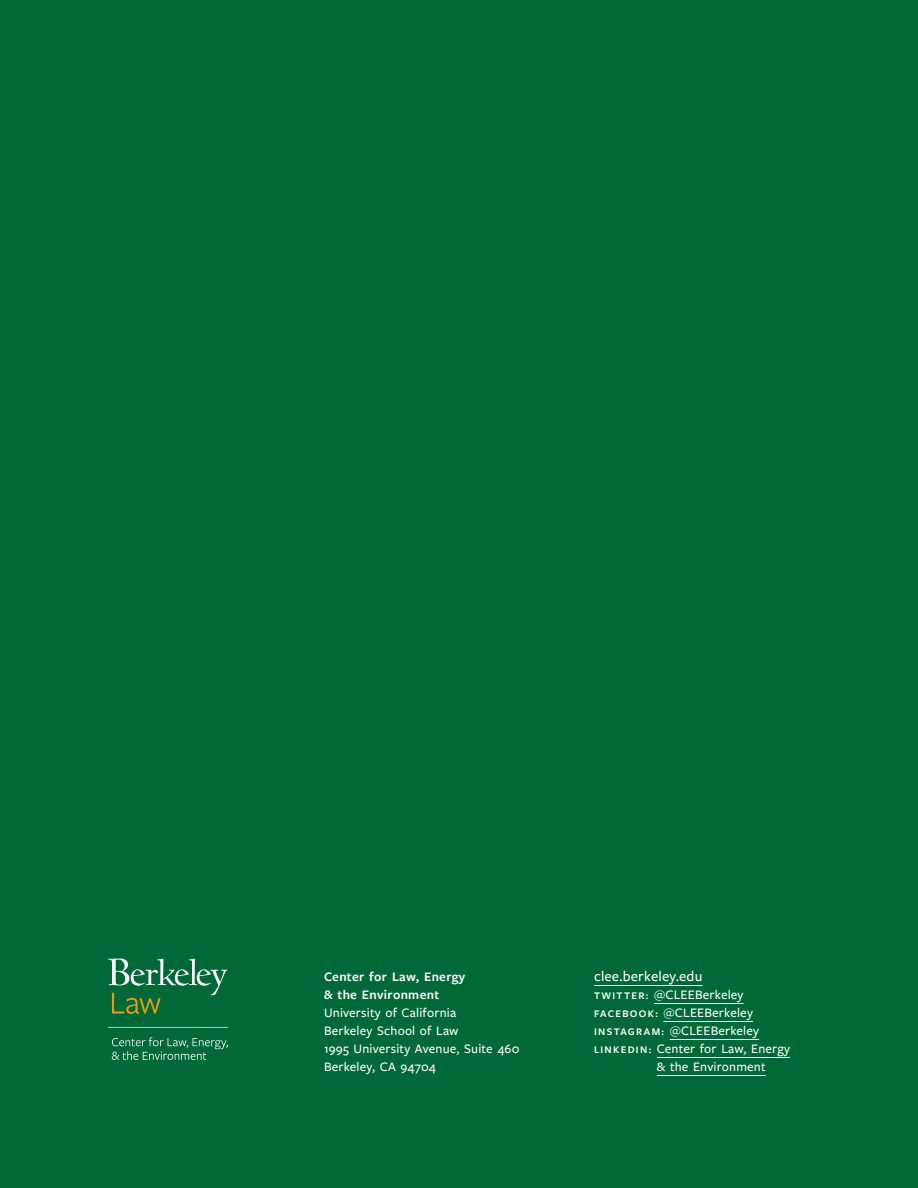
<style>
.page{position:relative;width:918px;height:1188px;background:#006937}
.page>*{position:absolute;margin:0;border:0;box-sizing:border-box;transform-origin:0 0}
.Body_KOW{font:500 15px "Freight Sans Pro";letter-spacing:.015em;color:#fff}
.Body_KOW-2{font:500 13.5px/18px "Freight Sans Pro";letter-spacing:.015em;color:#fff}
.Body_KOW-3{font:600 13.5px/18px "Freight Sans Pro";letter-spacing:.025em;color:#fff}
.s1{font-weight:600;font-size:10.5px}
</style>
<div class="page">
<hr style="left:594px;top:985px;width:108px;height:1px;background:#fff">
<hr style="left:654px;top:1003px;width:90px;height:1px;background:#fff">
<hr style="left:664px;top:1021px;width:89px;height:1px;background:#fff">
<hr style="left:670px;top:1039px;width:89px;height:1px;background:#fff">
<hr style="left:657px;top:1057px;width:133px;height:1px;background:#fff">
<hr style="left:657px;top:1075px;width:109px;height:1px;background:#fff">
<svg style="left:112px;top:1037px;width:116px;height:23px"></svg>
<svg style="left:108px;top:1027px;width:120px;height:1px"></svg>
<svg style="left:108px;top:959px;width:119px;height:55px"></svg>
<p class="Body_KOW-3" style="left:324px;top:967px;width:143px">Center for Law, Energy &amp; the Environment</p>
<p class="Body_KOW-2" style="left:324px;top:1003px;width:136px">University of California<br>Berkeley School of Law</p>
<p class="Body_KOW-2" style="left:324px;top:1039px;width:197px">1995 University Avenue, Suite 460</p>
<p class="Body_KOW-2" style="left:324px;top:1057px;width:113px">Berkeley, CA 94704</p>
<p class="Body_KOW" style="left:594px;top:966px;width:110px">clee.berkeley.edu</p>
<p class="Body_KOW-2" style="left:594px;top:985px;width:151px"><span class="s1">TWITTER:</span> @CLEEBerkeley</p>
<p class="Body_KOW-2" style="left:594px;top:1003px;width:160px"><span class="s1">FACEBOOK:</span> @CLEEBerkeley</p>
<p class="Body_KOW-2" style="left:594px;top:1021px;width:167px"><span class="s1">INSTAGRAM:</span> @CLEEBerkeley</p>
<p class="Body_KOW-2" style="left:657px;top:1039px;width:134px;text-indent:-63px"><span class="s1">LINKEDIN:</span> Center for Law, Energy &amp; the Environment</p>
</div>
